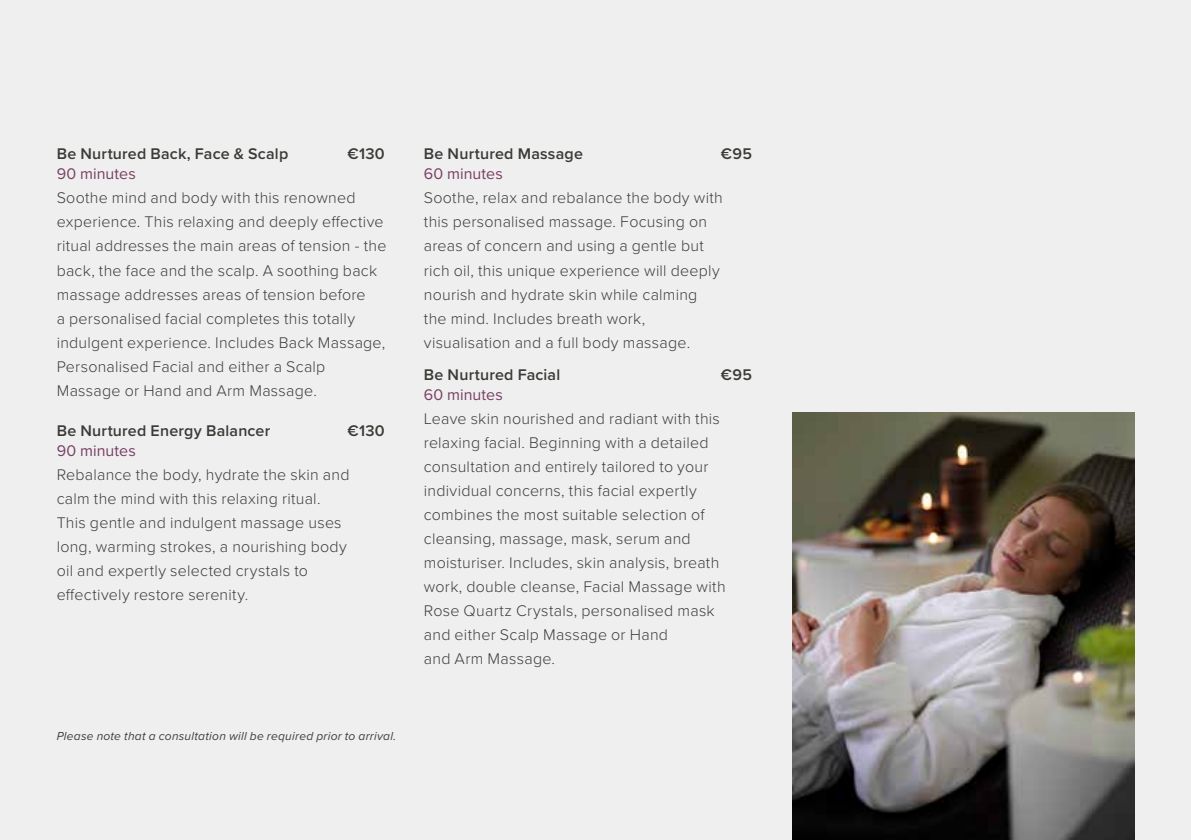
<style>
.page{position:relative;width:1191px;height:840px;background:#fff}
.page>*{position:absolute;margin:0;border:0;box-sizing:border-box;transform-origin:0 0}
.t1{font:300 16px/24px "Proxima Nova";letter-spacing:.015em;color:#3e3d40}
.t2{font:600 16px "Proxima Nova";letter-spacing:.015em;color:#3a3b36}
.t3{font:16px "Proxima Nova";letter-spacing:.005em;color:#783f62}
.t4{font:italic 12px "Proxima Nova";letter-spacing:.02em;color:#3e3d40}
</style>
<div class="page">
<div style="left:0;top:0;width:1191px;height:839px;background:#f0eff0"></div>
<img style="left:792px;top:413px;width:342px;height:426px">
<p class="t2" style="left:57px;top:142px;width:233px">Be Nurtured Back, Face &amp; Scalp</p>
<p class="t2" style="left:347px;top:142px;width:39px">€130</p>
<p class="t3" style="left:57px;top:162px;width:81px">90 minutes</p>
<p class="t1" style="left:57px;top:185px;width:331px">Soothe mind and body with this renowned experience. This relaxing and deeply effective ritual addresses the main areas of tension - the back, the face and the scalp. A soothing back massage addresses areas of tension before<br>a personalised facial completes this totally indulgent experience. Includes Back Massage, Personalised Facial and either a Scalp Massage or Hand and Arm Massage.</p>
<p class="t2" style="left:57px;top:418px;width:215px">Be Nurtured Energy Balancer</p>
<p class="t2" style="left:347px;top:418px;width:39px">€130</p>
<p class="t3" style="left:57px;top:438px;width:81px">90 minutes</p>
<p class="t1" style="left:57px;top:461px;width:294px">Rebalance the body, hydrate the skin and calm the mind with this relaxing ritual.<br>This gentle and indulgent massage uses long, warming strokes, a nourishing body oil and expertly selected crystals to effectively restore serenity.</p>
<p class="t4" style="left:57px;top:727px;width:341px">Please note that a consultation will be required prior to arrival.</p>
<p class="t2" style="left:424px;top:142px;width:161px">Be Nurtured Massage</p>
<p class="t2" style="left:721px;top:142px;width:33px">€95</p>
<p class="t3" style="left:424px;top:162px;width:80px">60 minutes</p>
<p class="t1" style="left:424px;top:185px;width:300px">Soothe, relax and rebalance the body with this personalised massage. Focusing on areas of concern and using a gentle but rich oil, this unique experience will deeply nourish and hydrate skin while calming the mind. Includes breath work, visualisation and a full body massage.</p>
<p class="t2" style="left:424px;top:362px;width:138px">Be Nurtured Facial</p>
<p class="t2" style="left:721px;top:362px;width:33px">€95</p>
<p class="t3" style="left:424px;top:382px;width:80px">60 minutes</p>
<p class="t1" style="left:424px;top:405px;width:303px">Leave skin nourished and radiant with this relaxing facial. Beginning with a detailed consultation and entirely tailored to your individual concerns, this facial expertly combines the most suitable selection of cleansing, massage, mask, serum and moisturiser. Includes, skin analysis, breath work, double cleanse, Facial Massage with Rose Quartz Crystals, personalised mask and either Scalp Massage or Hand<br>and Arm Massage.</p>
</div>
